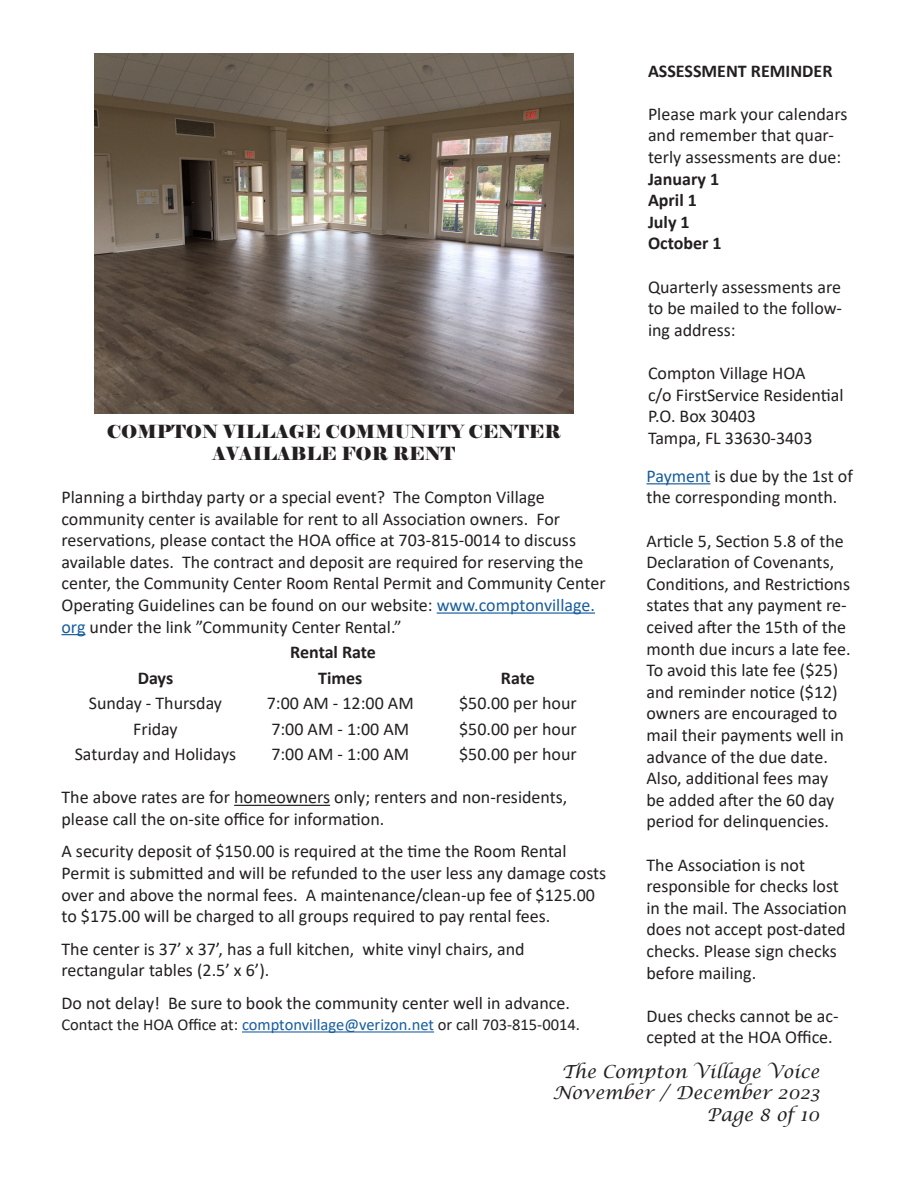
<style>
.page{position:relative;width:918px;height:1188px;background:#fff}
.page>*{position:absolute;margin:0;border:0;box-sizing:border-box;transform-origin:0 0}
.t1{font:18px/21.6px "Calibri";color:#231f20}
.Story_Header{font:700 18px/21.6px "Calibri";color:#231f20}
.t2{font:italic 18px/21.6px "Lucida Calligraphy";color:#231f20;text-align:right}
.t3{font:18px "Elephant";color:#231f20}
.t4{font:16.5px "Calibri";color:#231f20}
.s1{color:#175d9e}
</style>
<div class="page">
<hr style="left:646px;top:483px;width:65px;height:1px;background:#175d9e">
<hr style="left:437px;top:612px;width:158px;height:2px;background:#175d9e">
<svg style="left:62px;top:634px;width:23px;height:1px"></svg>
<hr style="left:234px;top:805px;width:96px;height:1px;background:#231f20">
<hr style="left:242px;top:1031px;width:192px;height:2px;background:#175d9e">
<img style="left:94px;top:54px;width:480px;height:359px">
<p class="t3" style="left:107px;top:421px;width:456px">COMPTON VILLAGE COMMUNITY CENTER</p>
<p class="t3" style="left:212px;top:442px;width:244px">AVAILABLE FOR RENT</p>
<p class="t1" style="left:62px;top:486px;width:546px">Planning a birthday party or a special event? The Compton Village community center is available for rent to all Association owners. For reservations, please contact the HOA office at 703-815-0014 to discuss available dates. The contract and deposit are required for reserving the center, the Community Center Room Rental Permit and Community Center Operating Guidelines can be found on our website: <span class="s1">www.comptonvillage. org</span> under the link ”Community Center Rental.”</p>
<p class="Story_Header" style="left:290px;top:641px;width:87px">Rental Rate</p>
<p class="Story_Header" style="left:138px;top:667px;width:37px">Days</p>
<p class="Story_Header" style="left:318px;top:667px;width:46px">Times</p>
<p class="Story_Header" style="left:501px;top:667px;width:35px">Rate</p>
<p class="t1" style="left:89px;top:692px;width:135px">Sunday - Thursday</p>
<p class="t1" style="left:267px;top:692px;width:148px">7:00 AM - 12:00 AM</p>
<p class="t1" style="left:459px;top:692px;width:119px">$50.00 per hour</p>
<p class="t1" style="left:133px;top:717px;width:46px">Friday</p>
<p class="t1" style="left:271px;top:717px;width:139px">7:00 AM - 1:00 AM</p>
<p class="t1" style="left:459px;top:717px;width:119px">$50.00 per hour</p>
<p class="t1" style="left:75px;top:743px;width:163px">Saturday and Holidays</p>
<p class="t1" style="left:271px;top:743px;width:139px">7:00 AM - 1:00 AM</p>
<p class="t1" style="left:459px;top:743px;width:119px">$50.00 per hour</p>
<p class="t1" style="left:62px;top:786px;width:507px">The above rates are for homeowners only; renters and non-residents, please call the on-site office for information.</p>
<p class="t1" style="left:62px;top:840px;width:546px">A security deposit of $150.00 is required at the time the Room Rental Permit is submitted and will be refunded to the user less any damage costs over and above the normal fees. A maintenance/clean-up fee of $125.00 to $175.00 will be charged to all groups required to pay rental fees.</p>
<p class="t1" style="left:62px;top:937px;width:465px">The center is 37’ x 37’, has a full kitchen, white vinyl chairs, and rectangular tables (2.5’ x 6’).</p>
<p class="t1" style="left:62px;top:991px;width:510px">Do not delay! Be sure to book the community center well in advance.</p>
<p class="t4" style="left:62px;top:1013px;width:520px">Contact the HOA Office at: <span class="s1">comptonvillage@verizon.net</span> or call 703-815-0014.</p>
<p class="Story_Header" style="left:648px;top:59px;width:186px">ASSESSMENT REMINDER</p>
<p class="t1" style="left:648px;top:102px;width:201px">Please mark your calendars and remember that quar&shy;terly assessments are due:</p>
<p class="Story_Header" style="left:648px;top:167px;width:73px">January 1<br>April 1<br>July 1</p>
<p class="Story_Header" style="left:648px;top:232px;width:75px">October 1</p>
<p class="t1" style="left:648px;top:275px;width:195px;text-align:justify">Quarterly assessments are to be mailed to the follow&shy;ing address:</p>
<p class="t1" style="left:648px;top:362px;width:159px">Compton Village HOA</p>
<p class="t1" style="left:648px;top:383px;width:197px">c/o FirstService Residential</p>
<p class="t1" style="left:648px;top:405px;width:110px">P.O. Box 30403</p>
<p class="t1" style="left:648px;top:426px;width:166px">Tampa, FL 33630-3403</p>
<p class="t1" style="left:646px;top:465px;width:208px"><span class="s1">Payment</span> is due by the 1st of the corresponding month.</p>
<p class="t1" style="left:646px;top:529px;width:206px">Article 5, Section 5.8 of the<br>Declaration of Covenants,<br>Conditions, and Restrictions states that any payment re&shy;ceived after the 15th of the month due incurs a late fee.<br>To avoid this late fee ($25) and reminder notice ($12) owners are encouraged to mail their payments well in advance of the due date.<br>Also, additional fees may be added after the 60 day period for delinquencies.</p>
<p class="t1" style="left:646px;top:853px;width:202px">The Association is not responsible for checks lost in the mail. The Association does not accept post-dated checks. Please sign checks before mailing.</p>
<p class="t1" style="left:646px;top:1005px;width:194px">Dues checks cannot be ac&shy;cepted at the HOA Office.</p>
<p class="t2" style="left:553px;top:1061px;width:268px">The Compton Village Voice<br>November / December 2023<br>Page 8 of 10</p>
</div>
